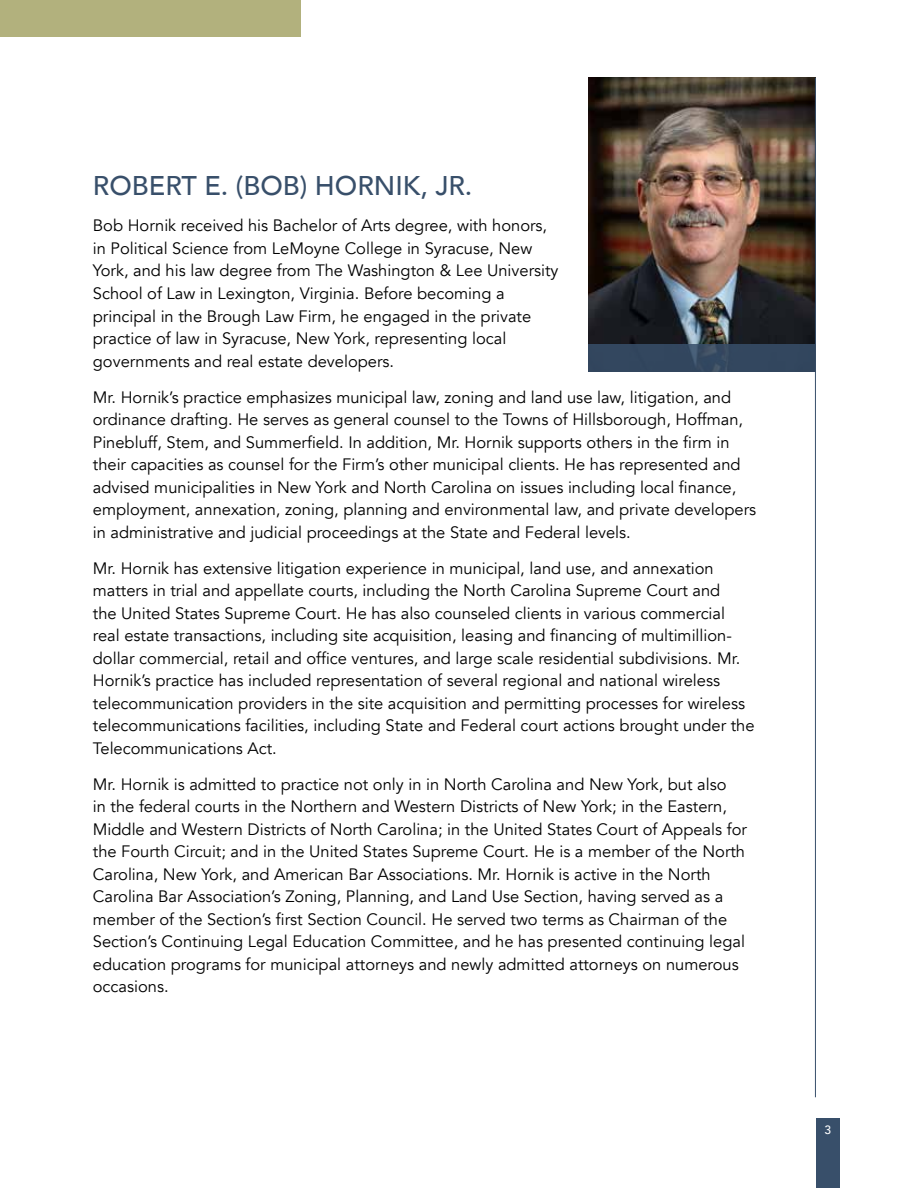
<style>
.page{position:relative;width:918px;height:1188px;background:#fff}
.page>*{position:absolute;margin:0;border:0;box-sizing:border-box;transform-origin:0 0}
.t1{font:500 27px "Avenir";color:#384f6a}
.t2{font:16.5px/22.5px "Avenir";color:#000}
.t3{font:500 12px "Avenir";color:#fff}
</style>
<div class="page">
<img style="left:588px;top:78px;width:227px;height:267px">
<div style="left:588px;top:345px;width:227px;height:27px;background:#33475f"></div>
<hr style="left:815px;top:78px;width:1px;height:1019px;background:#384f6a">
<div style="left:816px;top:1119px;width:24px;height:69px;background:#384f6a"></div>
<div style="left:0;top:0;width:300px;height:37px;background:#b2b17d"></div>
<h1 class="t1" style="left:93px;top:163px;width:381px">ROBERT E. (BOB) HORNIK, JR.</h1>
<p class="t2" style="left:93px;top:215px;width:467px">Bob Hornik received his Bachelor of Arts degree, with honors, in Political Science from LeMoyne College in Syracuse, New York, and his law degree from The Washington &amp; Lee University School of Law in Lexington, Virginia. Before becoming a principal in the Brough Law Firm, he engaged in the private practice of law in Syracuse, New York, representing local governments and real estate developers.</p>
<p class="t2" style="left:93px;top:386px;width:665px">Mr. Hornik’s practice emphasizes municipal law, zoning and land use law, litigation, and ordinance drafting. He serves as general counsel to the Towns of Hillsborough, Hoffman, Pinebluff, Stem, and Summerfield. In addition, Mr. Hornik supports others in the firm in their capacities as counsel for the Firm’s other municipal clients. He has represented and advised municipalities in New York and North Carolina on issues including local finance, employment, annexation, zoning, planning and environmental law, and private developers in administrative and judicial proceedings at the State and Federal levels.</p>
<p class="t2" style="left:93px;top:557px;width:663px">Mr. Hornik has extensive litigation experience in municipal, land use, and annexation matters in trial and appellate courts, including the North Carolina Supreme Court and<br>the United States Supreme Court. He has also counseled clients in various commercial real estate transactions, including site acquisition, leasing and financing of multimillion&shy;dollar commercial, retail and office ventures, and large scale residential subdivisions. Mr.<br>Hornik’s practice has included representation of several regional and national wireless telecommunication providers in the site acquisition and permitting processes for wireless telecommunications facilities, including State and Federal court actions brought under the Telecommunications Act.</p>
<p class="t2" style="left:93px;top:773px;width:656px">Mr. Hornik is admitted to practice not only in in North Carolina and New York, but also<br>in the federal courts in the Northern and Western Districts of New York; in the Eastern, Middle and Western Districts of North Carolina; in the United States Court of Appeals for the Fourth Circuit; and in the United States Supreme Court. He is a member of the North Carolina, New York, and American Bar Associations. Mr. Hornik is active in the North Carolina Bar Association’s Zoning, Planning, and Land Use Section, having served as a member of the Section’s first Section Council. He served two terms as Chairman of the Section’s Continuing Legal Education Committee, and he has presented continuing legal education programs for municipal attorneys and newly admitted attorneys on numerous occasions.</p>
<p class="t3" style="left:824px;top:1119px;width:8px">3</p>
</div>
